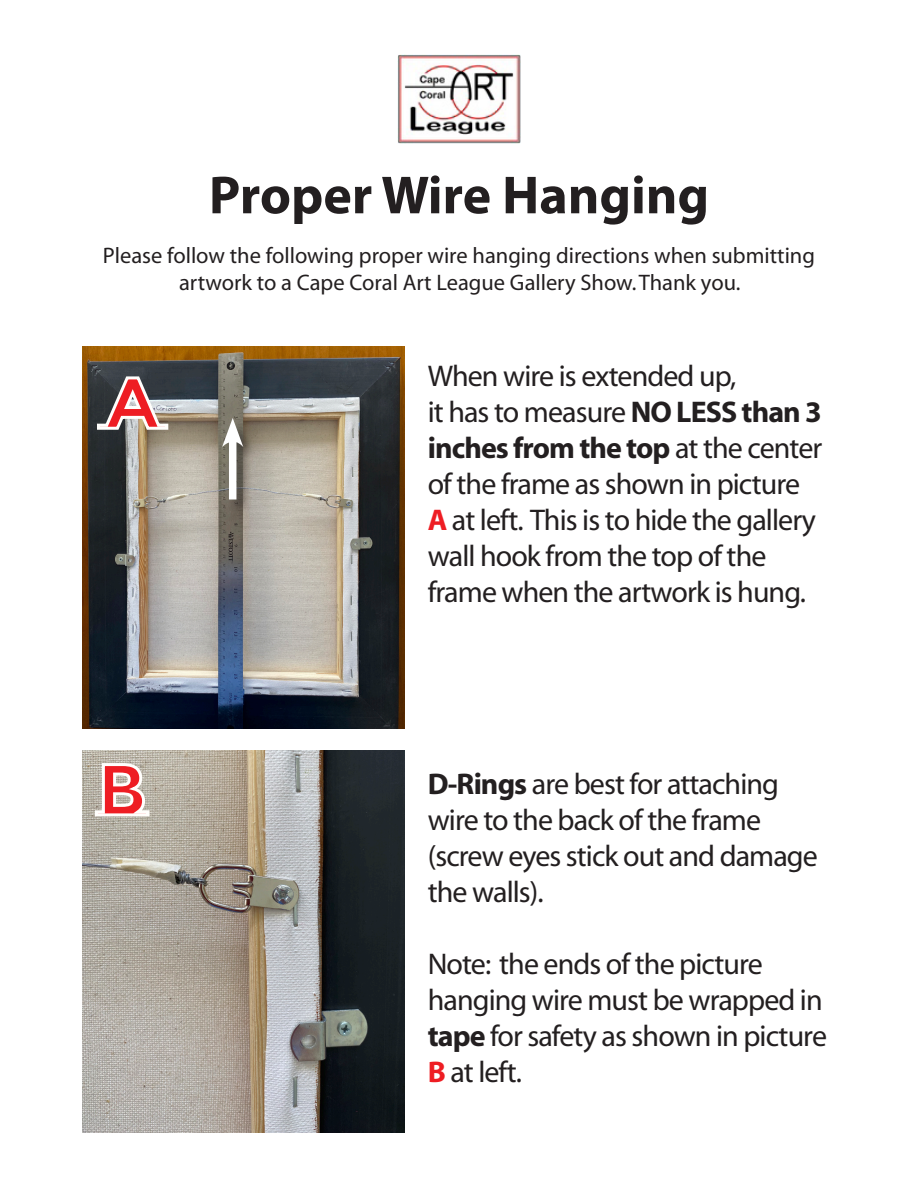
<style>
.page{position:relative;width:918px;height:1188px;background:#fff}
.page>*{position:absolute;margin:0;border:0;box-sizing:border-box;transform-origin:0 0}
.t1{font:700 72px "Montserrat Subrayada";color:#ee1d23}
.t2{font:700 54px "Myriad Pro";color:#231f20}
.t3{font:30px/36px "Myriad";letter-spacing:-.03em;color:#231f20}
.t4{font:22.5px/27px "Myriad";color:#231f20;text-align:center}
.s1{font-weight:700}
.s2{font-weight:700;color:#ee1d23}
</style>
<div class="page">
<img style="left:398px;top:54px;width:122px;height:90px">
<img style="left:82px;top:346px;width:323px;height:383px">
<img style="left:82px;top:751px;width:323px;height:382px">
<div style="left:222px;top:418px;width:35px;height:96px;background:#231f20;opacity:.55"></div>
<div style="left:229px;top:435px;width:7px;height:64px;background:#fff"></div>
<svg style="left:222px;top:418px;width:21px;height:29px"></svg>
<svg style="left:95px;top:375px;width:75px;height:56px;background:#797b7b"></svg>
<svg style="left:93px;top:761px;width:58px;height:57px"></svg>
<p class="t2" style="left:209px;top:165px;width:502px">Proper Wire Hanging</p>
<p class="t4" style="left:103px;top:243px;width:714px">Please follow the following proper wire hanging directions when submitting artwork to a Cape Coral Art League Gallery Show. Thank you.</p>
<p class="t1" style="left:106px;top:360px;width:55px">A</p>
<p class="t3" style="left:428px;top:360px;width:310px">When wire is extended up,</p>
<p class="t3" style="left:428px;top:396px;width:396px">it has to measure <span class="s1">NO LESS than 3 inches from the top</span> at the center of the frame as shown in picture<br><span class="s2">A</span> at left. This is to hide the gallery wall hook from the top of the frame when the artwork is hung.</p>
<p class="t1" style="left:97px;top:747px;width:52px">b</p>
<p class="t3" style="left:428px;top:767px;width:392px"><span class="s1">D-Rings</span> are best for attaching wire to the back of the frame (screw eyes stick out and damage the walls).</p>
<p class="t3" style="left:428px;top:947px;width:401px">Note: the ends of the picture hanging wire must be wrapped in <span class="s1">tape</span> for safety as shown in picture<br><span class="s2">B</span> at left.</p>
</div>
